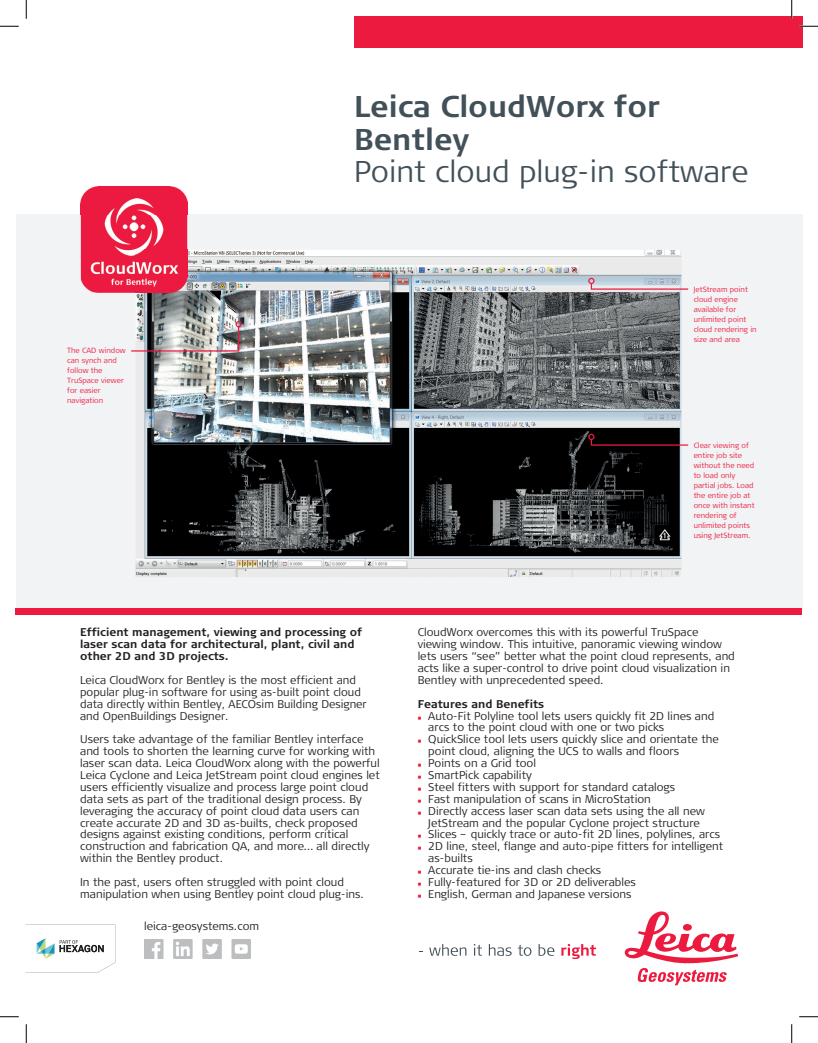
<style>
.page{position:relative;width:818px;height:1043px;background:#fff}
.page>*{position:absolute;margin:0;border:0;box-sizing:border-box;transform-origin:0 0}
.t1{font:300 30px "Signa Column";color:#425159}
.t2{font:700 30px/32.5px "Signa Column";color:#425159}
.t3{font:300 11.25px/11.9px "Signa Column";color:#231f20}
.t4{font:700 11.25px/11.9px "Signa Column";color:#231f20}
.t5{font:300 11.25px "Signa Normal";color:#231f20}
.t6{font:300 7.5px/10px "Signa Column";color:#ed1a40}
.s1{color:#ed1a40}
</style>
<div class="page">
<svg style="left:429px;top:944px;width:37px;height:11px"></svg>
<svg style="left:474px;top:944px;width:8px;height:11px"></svg>
<svg style="left:489px;top:944px;width:22px;height:11px"></svg>
<svg style="left:518px;top:944px;width:13px;height:11px"></svg>
<svg style="left:538px;top:944px;width:16px;height:11px"></svg>
<svg style="left:561px;top:944px;width:35px;height:15px"></svg>
<svg style="left:624px;top:911px;width:113px;height:74px"></svg>
<div style="left:354px;top:16px;width:448px;height:32px;background:#ed1a40"></div>
<div style="left:16px;top:215px;width:786px;height:396px;background:#f2f3f4"></div>
<img style="left:136px;top:250px;width:545px;height:327px">
<svg style="left:25px;top:924px;width:90px;height:48px"></svg>
<svg style="left:131px;top:325px;width:109px;height:27px"></svg>
<div style="left:235px;top:321px;width:7px;height:6px;border:1px solid #ed1a40;border-radius:50%"></div>
<svg style="left:588px;top:278px;width:101px;height:12px"></svg>
<svg style="left:588px;top:434px;width:101px;height:12px"></svg>
<img style="left:81px;top:186px;width:106px;height:107px">
<img style="left:136px;top:250px;width:51px;height:43px">
<img style="left:145px;top:939px;width:106px;height:19px">
<div style="left:16px;top:607px;width:786px;height:7px;background:#ed1a40"></div>
<svg style="left:0;top:25px;width:19px;height:2px"></svg>
<svg style="left:799px;top:25px;width:19px;height:2px"></svg>
<svg style="left:0;top:1016px;width:19px;height:1px"></svg>
<svg style="left:799px;top:1016px;width:19px;height:1px"></svg>
<svg style="left:25px;top:0;width:2px;height:19px"></svg>
<svg style="left:25px;top:1024px;width:2px;height:18px"></svg>
<svg style="left:790px;top:0;width:2px;height:19px"></svg>
<svg style="left:791px;top:1024px;width:1px;height:18px"></svg>
<h1 class="t2" style="left:354px;top:91px;width:307px">Leica CloudWorx for<br>Bentley</h1>
<h1 class="t1" style="left:354px;top:153px;width:396px">Point cloud plug-in software</h1>
<p class="t6" style="left:67px;top:346px;width:60px">The CAD window can synch and follow the<br>TruSpace viewer for easier navigation</p>
<p class="t4" style="left:80px;top:627px;width:283px">Efficient management, viewing and processing of laser scan data for architectural, plant, civil and other 2D and 3D projects.</p>
<p class="t3" style="left:80px;top:674px;width:288px">Leica CloudWorx for Bentley is the most efficient and popular plug-in software for using as-built point cloud data directly within Bentley, AECOsim Building Designer and OpenBuildings Designer.</p>
<p class="t3" style="left:80px;top:733px;width:301px">Users take advantage of the familiar Bentley interface and tools to shorten the learning curve for working with laser scan data. Leica CloudWorx along with the powerful Leica Cyclone and Leica JetStream point cloud engines let users efficiently visualize and process large point cloud data sets as part of the traditional design process. By leveraging the accuracy of point cloud data users can create accurate 2D and 3D as-builts, check proposed designs against existing conditions, perform critical construction and fabrication QA, and more… all directly within the Bentley product.</p>
<p class="t3" style="left:80px;top:876px;width:285px">In the past, users often struggled with point cloud manipulation when using Bentley point cloud plug-ins.</p>
<p class="t5" style="left:144px;top:919px;width:117px">leica-geosystems.com</p>
<p class="t6" style="left:693px;top:284px;width:64px">JetStream point cloud engine available for unlimited point cloud rendering in size and area</p>
<p class="t6" style="left:693px;top:440px;width:62px">Clear viewing of entire job site without the need to load only partial jobs. Load the entire job at once with instant rendering of unlimited points using JetStream.</p>
<p class="t3" style="left:417px;top:627px;width:319px">CloudWorx overcomes this with its powerful TruSpace viewing window. This intuitive, panoramic viewing window lets users “see” better what the point cloud represents, and acts like a super-control to drive point cloud visualization in Bentley with unprecedented speed.</p>
<p class="t4" style="left:417px;top:698px;width:128px">Features and Benefits</p>
<p class="t3" style="left:428px;top:710px;width:287px;text-indent:-11px"><span class="s1">■</span> Auto-Fit Polyline tool lets users quickly fit 2D lines and arcs to the point cloud with one or two picks</p>
<p class="t3" style="left:428px;top:733px;width:292px;text-indent:-11px"><span class="s1">■</span> QuickSlice tool lets users quickly slice and orientate the point cloud, aligning the UCS to walls and floors</p>
<p class="t3" style="left:417px;top:757px;width:120px"><span class="s1">■</span> Points on a Grid tool</p>
<p class="t3" style="left:417px;top:769px;width:116px"><span class="s1">■</span> SmartPick capability</p>
<p class="t3" style="left:417px;top:781px;width:259px"><span class="s1">■</span> Steel fitters with support for standard catalogs</p>
<p class="t3" style="left:417px;top:793px;width:235px"><span class="s1">■</span> Fast manipulation of scans in MicroStation</p>
<p class="t3" style="left:417px;top:805px;width:289px;text-align:center"><span class="s1">■</span> Directly access laser scan data sets using the all new<br>JetStream and the popular Cyclone project structure</p>
<p class="t3" style="left:417px;top:828px;width:304px"><span class="s1">■</span> Slices – quickly trace or auto-fit 2D lines, polylines, arcs</p>
<p class="t3" style="left:428px;top:840px;width:296px;text-indent:-11px"><span class="s1">■</span> 2D line, steel, flange and auto-pipe fitters for intelligent as-builts</p>
<p class="t3" style="left:417px;top:864px;width:185px"><span class="s1">■</span> Accurate tie-ins and clash checks</p>
<p class="t3" style="left:417px;top:876px;width:220px"><span class="s1">■</span> Fully-featured for 3D or 2D deliverables</p>
<p class="t3" style="left:417px;top:888px;width:215px"><span class="s1">■</span> English, German and Japanese versions</p>
</div>
